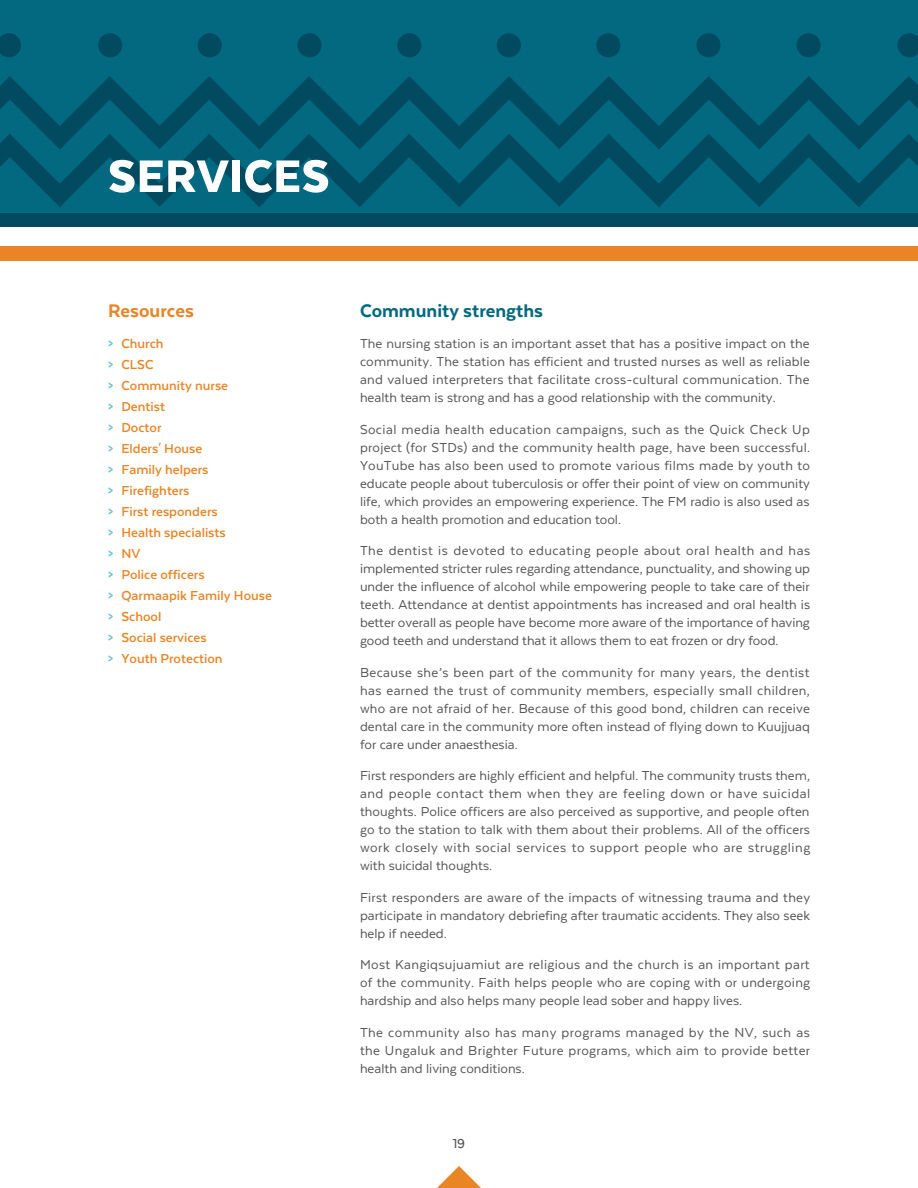
<style>
.page{position:relative;width:918px;height:1188px;background:#fff}
.page>*{position:absolute;margin:0;border:0;box-sizing:border-box;transform-origin:0 0}
.t1{font:900 52.5px "Texta";letter-spacing:.01em;color:#fff}
.t2{font:800 21px "Texta";color:#036980}
.t3{font:800 21px "Texta";color:#e98525}
.t4{font:15px/18px "Texta";color:#535554;text-align:justify}
.t5{font:700 15px/21px "Texta";color:#e98525}
.t6{font:500 15px "Texta Alt";color:#535554}
.s1{color:#59c0c7}
</style>
<div class="page">
<svg style="left:437px;top:1166px;width:44px;height:22px"></svg>
<div style="left:0;top:0;width:918px;height:226px;background:#036980"></div>
<svg style="left:0;top:33px;width:21px;height:24px"></svg>
<div style="left:98px;top:33px;width:24px;height:24px;background:#014a60;border-radius:50%"></div>
<div style="left:198px;top:33px;width:24px;height:24px;background:#014a60;border-radius:50%"></div>
<div style="left:297px;top:33px;width:25px;height:24px;background:#014a60;border-radius:50%"></div>
<div style="left:397px;top:33px;width:24px;height:24px;background:#014a60;border-radius:50%"></div>
<div style="left:497px;top:33px;width:24px;height:24px;background:#014a60;border-radius:50%"></div>
<div style="left:596px;top:33px;width:24px;height:24px;background:#014a60;border-radius:50%"></div>
<div style="left:696px;top:33px;width:25px;height:24px;background:#014a60;border-radius:50%"></div>
<div style="left:797px;top:33px;width:24px;height:24px;background:#014a60;border-radius:50%"></div>
<svg style="left:897px;top:33px;width:21px;height:24px"></svg>
<svg style="left:0;top:150px;width:918px;height:57px"></svg>
<svg style="left:0;top:76px;width:918px;height:74px"></svg>
<div style="left:0;top:213px;width:918px;height:13px;background:#014a60"></div>
<div style="left:0;top:246px;width:918px;height:15px;background:#e98525"></div>
<h1 class="t1" style="left:108px;top:149px;width:223px">SERVICES</h1>
<h2 class="t3" style="left:108px;top:300px;width:87px">Resources</h2>
<p class="t5" style="left:108px;top:333px;width:165px"><span class="s1">&gt;</span> Church<br><span class="s1">&gt;</span> CLSC<br><span class="s1">&gt;</span> Community nurse<br><span class="s1">&gt;</span> Dentist<br><span class="s1">&gt;</span> Doctor<br><span class="s1">&gt;</span> Elders' House<br><span class="s1">&gt;</span> Family helpers<br><span class="s1">&gt;</span> Firefighters<br><span class="s1">&gt;</span> First responders<br><span class="s1">&gt;</span> Health specialists<br><span class="s1">&gt;</span> NV<br><span class="s1">&gt;</span> Police officers<br><span class="s1">&gt;</span> Qarmaapik Family House <span class="s1">&gt;</span> School<br><span class="s1">&gt;</span> Social services<br><span class="s1">&gt;</span> Youth Protection</p>
<h2 class="t2" style="left:360px;top:300px;width:185px">Community strengths</h2>
<p class="t4" style="left:360px;top:335px;width:451px">The nursing station is an important asset that has a positive impact on the community. The station has efficient and trusted nurses as well as reliable and valued interpreters that facilitate cross-cultural communication. The health team is strong and has a good relationship with the community.</p>
<p class="t4" style="left:360px;top:420px;width:452px">Social media health education campaigns, such as the Quick Check Up project (for STDs) and the community health page, have been successful.<br>YouTube has also been used to promote various films made by youth to educate people about tuberculosis or offer their point of view on community life, which provides an empowering experience. The FM radio is also used as both a health promotion and education tool.</p>
<p class="t4" style="left:360px;top:542px;width:452px">The dentist is devoted to educating people about oral health and has implemented stricter rules regarding attendance, punctuality, and showing up under the influence of alcohol while empowering people to take care of their teeth. Attendance at dentist appointments has increased and oral health is better overall as people have become more aware of the importance of having good teeth and understand that it allows them to eat frozen or dry food.</p>
<p class="t4" style="left:360px;top:663px;width:452px">Because she’s been part of the community for many years, the dentist has earned the trust of community members, especially small children, who are not afraid of her. Because of this good bond, children can receive dental care in the community more often instead of flying down to Kuujjuaq for care under anaesthesia.</p>
<p class="t4" style="left:360px;top:767px;width:452px">First responders are highly efficient and helpful. The community trusts them, and people contact them when they are feeling down or have suicidal thoughts. Police officers are also perceived as supportive, and people often go to the station to talk with them about their problems. All of the officers work closely with social services to support people who are struggling with suicidal thoughts.</p>
<p class="t4" style="left:360px;top:888px;width:452px">First responders are aware of the impacts of witnessing trauma and they participate in mandatory debriefing after traumatic accidents. They also seek help if needed.</p>
<p class="t4" style="left:360px;top:956px;width:452px">Most Kangiqsujuamiut are religious and the church is an important part of the community. Faith helps people who are coping with or undergoing hardship and also helps many people lead sober and happy lives.</p>
<p class="t4" style="left:360px;top:1023px;width:452px">The community also has many programs managed by the NV, such as the Ungaluk and Brighter Future programs, which aim to provide better health and living conditions.</p>
<p class="t6" style="left:453px;top:1136px;width:14px">19</p>
</div>
